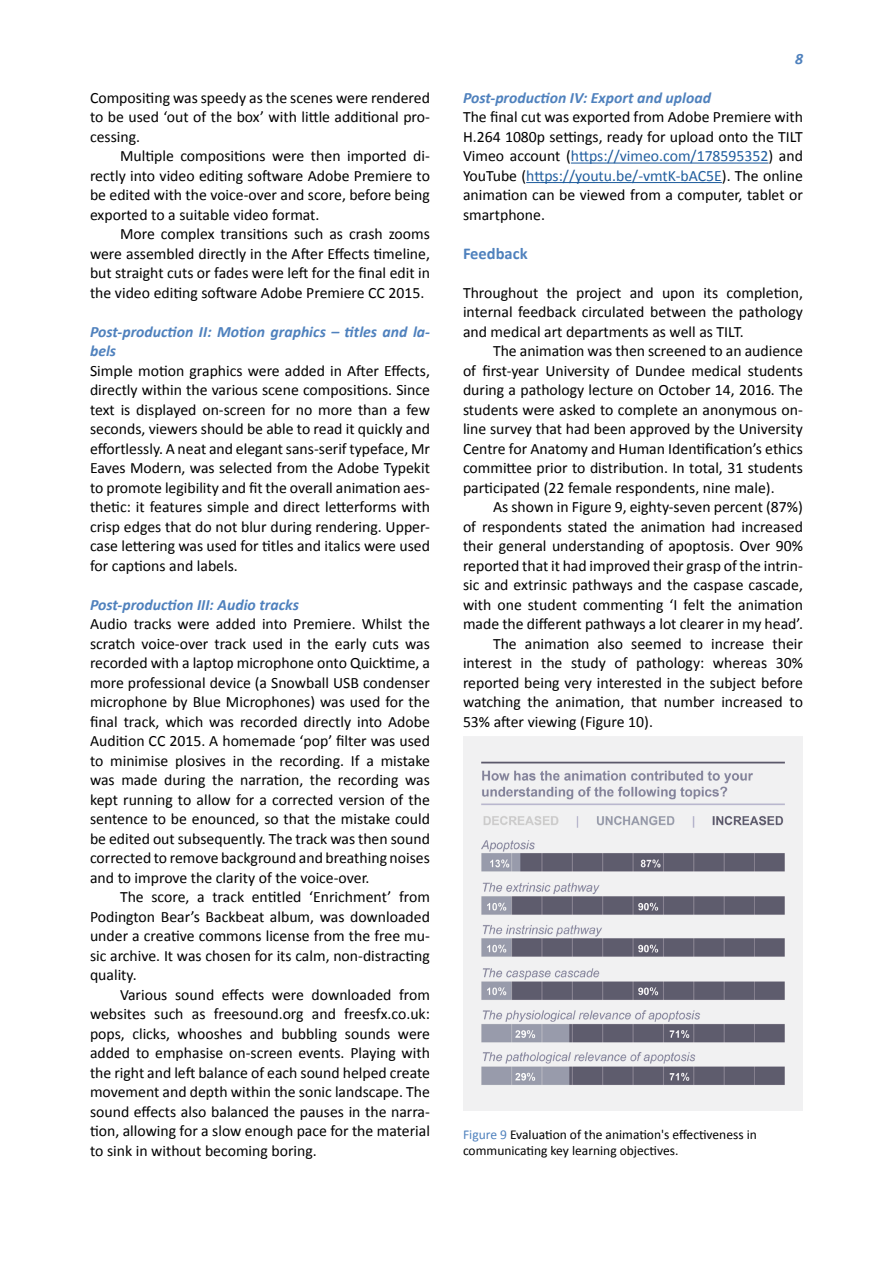
<style>
.page{position:relative;width:893px;height:1263px;background:#fff}
.page>*{position:absolute;margin:0;border:0;box-sizing:border-box;transform-origin:0 0}
.t1{font:700 16.5px "Calibri";color:#4f81bd}
.t2{font:15.75px/19.5px "Calibri";color:#000;text-align:justify}
.t3{font:italic 700 15.75px/19.5px "Calibri";color:#4f81bd}
.t4{font:13.5px/16.2px "Calibri";color:#000}
.s1{color:#215e9e}
.s2{color:#4f81bd}
</style>
<div class="page">
<hr style="left:571px;top:163px;width:197px;height:1px;background:#215e9e">
<hr style="left:526px;top:182px;width:196px;height:1px;background:#215e9e">
<img style="left:463px;top:736px;width:340px;height:374px">
<p class="t2" style="left:90px;top:88px;width:341px">Compositing was speedy as the scenes were rendered to be used ‘out of the box’ with little additional pro&shy;cessing.</p>
<p class="t2" style="left:90px;top:146px;width:341px;text-indent:30px">Multiple compositions were then imported di&shy;rectly into video editing software Adobe Premiere to be edited with the voice-over and score, before being exported to a suitable video format.</p>
<p class="t2" style="left:90px;top:224px;width:341px;text-indent:30px">More complex transitions such as crash zooms were assembled directly in the After Effects timeline, but straight cuts or fades were left for the final edit in the video editing software Adobe Premiere CC 2015.</p>
<p class="t3" style="left:90px;top:322px;width:341px">Post-production II: Motion graphics – titles and la&shy;bels</p>
<p class="t2" style="left:90px;top:361px;width:341px">Simple motion graphics were added in After Effects, directly within the various scene compositions. Since text is displayed on-screen for no more than a few seconds, viewers should be able to read it quickly and effortlessly. A neat and elegant sans-serif typeface, Mr Eaves Modern, was selected from the Adobe Typekit to promote legibility and fit the overall animation aes&shy;thetic: it features simple and direct letterforms with crisp edges that do not blur during rendering. Upper&shy;case lettering was used for titles and italics were used for captions and labels.</p>
<p class="t3" style="left:90px;top:595px;width:210px">Post-production III: Audio tracks</p>
<p class="t2" style="left:90px;top:614px;width:341px">Audio tracks were added into Premiere. Whilst the scratch voice-over track used in the early cuts was recorded with a laptop microphone onto Quicktime, a more professional device (a Snowball USB condenser microphone by Blue Microphones) was used for the final track, which was recorded directly into Adobe Audition CC 2015. A homemade ‘pop’ filter was used to minimise plosives in the recording. If a mistake was made during the narration, the recording was kept running to allow for a corrected version of the sentence to be enounced, so that the mistake could be edited out subsequently. The track was then sound corrected to remove background and breathing noises and to improve the clarity of the voice-over.</p>
<p class="t2" style="left:90px;top:887px;width:341px;text-indent:30px">The score, a track entitled ‘Enrichment’ from Podington Bear’s Backbeat album, was downloaded under a creative commons license from the free mu&shy;sic archive. It was chosen for its calm, non-distracting quality.</p>
<p class="t2" style="left:90px;top:985px;width:341px;text-indent:30px">Various sound effects were downloaded from websites such as freesound.org and freesfx.co.uk: pops, clicks, whooshes and bubbling sounds were added to emphasise on-screen events. Playing with the right and left balance of each sound helped create movement and depth within the sonic landscape. The sound effects also balanced the pauses in the narra&shy;tion, allowing for a slow enough pace for the material to sink in without becoming boring.</p>
<p class="t3" style="left:795px;top:49px;width:9px">8</p>
<p class="t3" style="left:463px;top:88px;width:249px">Post-production IV: Export and upload</p>
<p class="t2" style="left:463px;top:107px;width:341px">The final cut was exported from Adobe Premiere with H.264 1080p settings, ready for upload onto the TILT Vimeo account (<span class="s1">https://vimeo.com/178595352</span>) and YouTube (<span class="s1">https://youtu.be/-vmtK-bAC5E</span>). The online animation can be viewed from a computer, tablet or smartphone.</p>
<p class="t1" style="left:463px;top:243px;width:66px">Feedback</p>
<p class="t2" style="left:463px;top:283px;width:341px">Throughout the project and upon its completion, internal feedback circulated between the pathology and medical art departments as well as TILT.</p>
<p class="t2" style="left:463px;top:341px;width:341px;text-indent:30px">The animation was then screened to an audience of first-year University of Dundee medical students during a pathology lecture on October 14, 2016. The students were asked to complete an anonymous on&shy;line survey that had been approved by the University Centre for Anatomy and Human Identification’s ethics committee prior to distribution. In total, 31 students participated (22 female respondents, nine male).</p>
<p class="t2" style="left:493px;top:497px;width:311px">As shown in Figure 9, eighty-seven percent (87%)</p>
<p class="t2" style="left:463px;top:517px;width:341px">of respondents stated the animation had increased</p>
<p class="t2" style="left:463px;top:536px;width:341px">their general understanding of apoptosis. Over 90%</p>
<p class="t2" style="left:463px;top:556px;width:341px">reported that it had improved their grasp of the intrin-</p>
<p class="t2" style="left:463px;top:575px;width:341px">sic and extrinsic pathways and the caspase cascade,</p>
<p class="t2" style="left:463px;top:595px;width:341px">with one student commenting ‘I felt the animation</p>
<p class="t2" style="left:463px;top:614px;width:341px">made the different pathways a lot clearer in my head’.</p>
<p class="t2" style="left:493px;top:634px;width:311px">The animation also seemed to increase their</p>
<p class="t2" style="left:463px;top:653px;width:341px">interest in the study of pathology: whereas 30%</p>
<p class="t2" style="left:463px;top:673px;width:341px">reported being very interested in the subject before</p>
<p class="t2" style="left:463px;top:692px;width:341px">watching the animation, that number increased to</p>
<p class="t2" style="left:463px;top:712px;width:191px">53% after viewing (Figure 10).</p>
<p class="t4" style="left:463px;top:1127px;width:295px"><span class="s2">Figure 9</span> Evaluation of the animation's effectiveness in communicating key learning objectives.</p>
</div>
